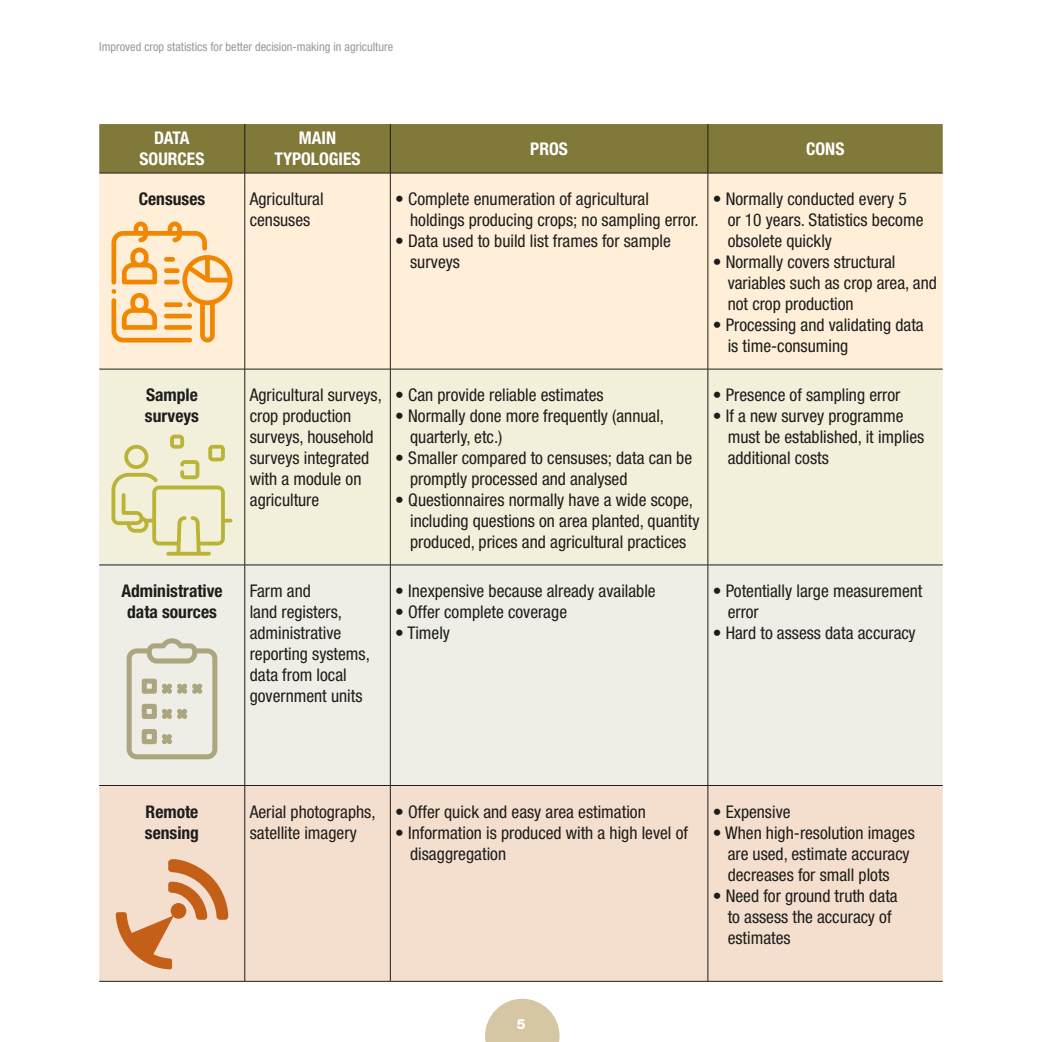
<style>
.page{position:relative;width:1042px;height:1042px;background:#fff}
.page>*{position:absolute;margin:0;border:0;box-sizing:border-box;transform-origin:0 0}
.t1{font:condensed 17.5px/21px "Helvetica Neue LT Std";color:#1d1d1b}
.t2{font:700 condensed 17.5px/21px "Helvetica Neue LT Std";color:#1d1d1b}
.t3{font:700 condensed 17.5px/21px "Helvetica Neue LT Std";color:#fff;text-align:center}
.t4{font:800 14px "Helvetica Neue LT Std";color:#fff}
.t5{font:condensed 12.25px "Helvetica Neue LT Std";color:#9e969a}
</style>
<div class="page">
<div style="left:99px;top:124px;width:844px;height:49px;background:#81793a"></div>
<div style="left:99px;top:174px;width:844px;height:195px;background:#ffeed8"></div>
<div style="left:99px;top:370px;width:844px;height:195px;background:#f2efdb"></div>
<div style="left:99px;top:566px;width:844px;height:219px;background:#eeede6"></div>
<div style="left:99px;top:786px;width:844px;height:195px;background:#f4dfce"></div>
<hr style="left:244px;top:124px;width:1px;height:49px;background:#1d1d1b">
<hr style="left:390px;top:124px;width:1px;height:49px;background:#1d1d1b">
<hr style="left:707px;top:124px;width:1px;height:49px;background:#1d1d1b">
<hr style="left:99px;top:173px;width:146px;height:1px;background:#1d1d1b">
<hr style="left:245px;top:173px;width:145px;height:1px;background:#1d1d1b">
<hr style="left:244px;top:173px;width:1px;height:196px;background:#1d1d1b">
<hr style="left:390px;top:173px;width:318px;height:1px;background:#1d1d1b">
<hr style="left:390px;top:173px;width:1px;height:196px;background:#1d1d1b">
<hr style="left:708px;top:173px;width:235px;height:1px;background:#1d1d1b">
<hr style="left:707px;top:173px;width:1px;height:196px;background:#1d1d1b">
<hr style="left:99px;top:369px;width:146px;height:1px;background:#1d1d1b">
<hr style="left:245px;top:369px;width:145px;height:1px;background:#1d1d1b">
<hr style="left:244px;top:369px;width:1px;height:196px;background:#1d1d1b">
<hr style="left:390px;top:369px;width:318px;height:1px;background:#1d1d1b">
<hr style="left:390px;top:369px;width:1px;height:196px;background:#1d1d1b">
<hr style="left:708px;top:369px;width:235px;height:1px;background:#1d1d1b">
<hr style="left:707px;top:369px;width:1px;height:196px;background:#1d1d1b">
<hr style="left:99px;top:565px;width:146px;height:1px;background:#1d1d1b">
<hr style="left:245px;top:565px;width:145px;height:1px;background:#1d1d1b">
<hr style="left:244px;top:565px;width:1px;height:220px;background:#1d1d1b">
<hr style="left:390px;top:565px;width:318px;height:1px;background:#1d1d1b">
<hr style="left:390px;top:565px;width:1px;height:220px;background:#1d1d1b">
<hr style="left:708px;top:565px;width:235px;height:1px;background:#1d1d1b">
<hr style="left:707px;top:565px;width:1px;height:220px;background:#1d1d1b">
<hr style="left:99px;top:785px;width:146px;height:1px;background:#1d1d1b">
<hr style="left:245px;top:785px;width:145px;height:1px;background:#1d1d1b">
<hr style="left:244px;top:786px;width:1px;height:195px;background:#1d1d1b">
<hr style="left:390px;top:785px;width:318px;height:1px;background:#1d1d1b">
<hr style="left:390px;top:786px;width:1px;height:195px;background:#1d1d1b">
<hr style="left:708px;top:785px;width:235px;height:1px;background:#1d1d1b">
<hr style="left:707px;top:786px;width:1px;height:195px;background:#1d1d1b">
<hr style="left:99px;top:981px;width:146px;height:1px;background:#1d1d1b">
<hr style="left:245px;top:981px;width:145px;height:1px;background:#1d1d1b">
<hr style="left:390px;top:981px;width:318px;height:1px;background:#1d1d1b">
<hr style="left:708px;top:981px;width:235px;height:1px;background:#1d1d1b">
<svg style="left:111px;top:221px;width:121px;height:121px;background:#face95"></svg>
<svg style="left:111px;top:435px;width:121px;height:120px;background:#e7e3bb"></svg>
<svg style="left:127px;top:638px;width:90px;height:121px;background:#dad8c8"></svg>
<svg style="left:116px;top:859px;width:112px;height:110px;background:#e6bb9b"></svg>
<svg style="left:485px;top:998px;width:74px;height:44px"></svg>
<p class="t5" style="left:99px;top:39px;width:295px">Improved crop statistics for better decision-making in agriculture</p>
<p class="t3" style="left:140px;top:127px;width:66px">Data sources</p>
<p class="t3" style="left:275px;top:127px;width:87px">Main typologies</p>
<p class="t3" style="left:530px;top:138px;width:39px">Pros</p>
<p class="t3" style="left:806px;top:138px;width:40px">Cons</p>
<p class="t2" style="left:139px;top:188px;width:68px">Censuses</p>
<p class="t1" style="left:250px;top:189px;width:75px">Agricultural censuses</p>
<p class="t1" style="left:410px;top:189px;width:290px;text-indent:-15px">• Complete enumeration of agricultural holdings producing crops; no sampling error.</p>
<p class="t1" style="left:410px;top:231px;width:262px;text-indent:-15px">• Data used to build list frames for sample surveys</p>
<p class="t1" style="left:728px;top:189px;width:197px;text-indent:-15px">• Normally conducted every 5 or 10 years. Statistics become obsolete quickly</p>
<p class="t1" style="left:728px;top:252px;width:211px;text-indent:-15px">• Normally covers structural variables such as crop area, and not crop production</p>
<p class="t1" style="left:728px;top:315px;width:197px;text-indent:-15px">• Processing and validating data is time-consuming</p>
<p class="t2" style="left:145px;top:384px;width:56px">Sample surveys</p>
<p class="t1" style="left:250px;top:385px;width:134px">Agricultural surveys, crop production surveys, household surveys integrated with a module on agriculture</p>
<p class="t1" style="left:395px;top:385px;width:210px">• Can provide reliable estimates</p>
<p class="t1" style="left:410px;top:406px;width:255px;text-indent:-15px">• Normally done more frequently (annual, quarterly, etc.)</p>
<p class="t1" style="left:410px;top:448px;width:283px;text-indent:-15px">• Smaller compared to censuses; data can be promptly processed and analysed</p>
<p class="t1" style="left:410px;top:490px;width:291px;text-indent:-15px">• Questionnaires normally have a wide scope, including questions on area planted, quantity produced, prices and agricultural practices</p>
<p class="t2" style="left:121px;top:580px;width:103px;text-align:center">Administrative data sources</p>
<p class="t1" style="left:250px;top:580px;width:122px">Farm and<br>land registers, administrative reporting systems, data from local government units</p>
<p class="t1" style="left:395px;top:580px;width:262px">• Inexpensive because already available</p>
<p class="t1" style="left:395px;top:601px;width:173px">• Offer complete coverage</p>
<p class="t1" style="left:395px;top:622px;width:56px">• Timely</p>
<p class="t1" style="left:713px;top:385px;width:189px">• Presence of sampling error</p>
<p class="t1" style="left:728px;top:406px;width:198px;text-indent:-15px">• If a new survey programme must be established, it implies additional costs</p>
<p class="t1" style="left:728px;top:580px;width:196px;text-indent:-15px">• Potentially large measurement error</p>
<p class="t1" style="left:713px;top:622px;width:204px">• Hard to assess data accuracy</p>
<p class="t2" style="left:145px;top:801px;width:56px">Remote sensing</p>
<p class="t1" style="left:250px;top:801px;width:127px">Aerial photographs, satellite imagery</p>
<p class="t1" style="left:395px;top:801px;width:252px">• Offer quick and easy area estimation</p>
<p class="t1" style="left:410px;top:822px;width:279px;text-indent:-15px">• Information is produced with a high level of disaggregation</p>
<p class="t1" style="left:713px;top:801px;width:79px">• Expensive</p>
<p class="t1" style="left:713px;top:822px;width:203px;text-align:center">• When high-resolution images are used, estimate accuracy decreases for small plots</p>
<p class="t1" style="left:728px;top:885px;width:171px;text-indent:-15px">• Need for ground truth data to assess the accuracy of estimates</p>
<p class="t4" style="left:517px;top:1015px;width:10px">5</p>
</div>
